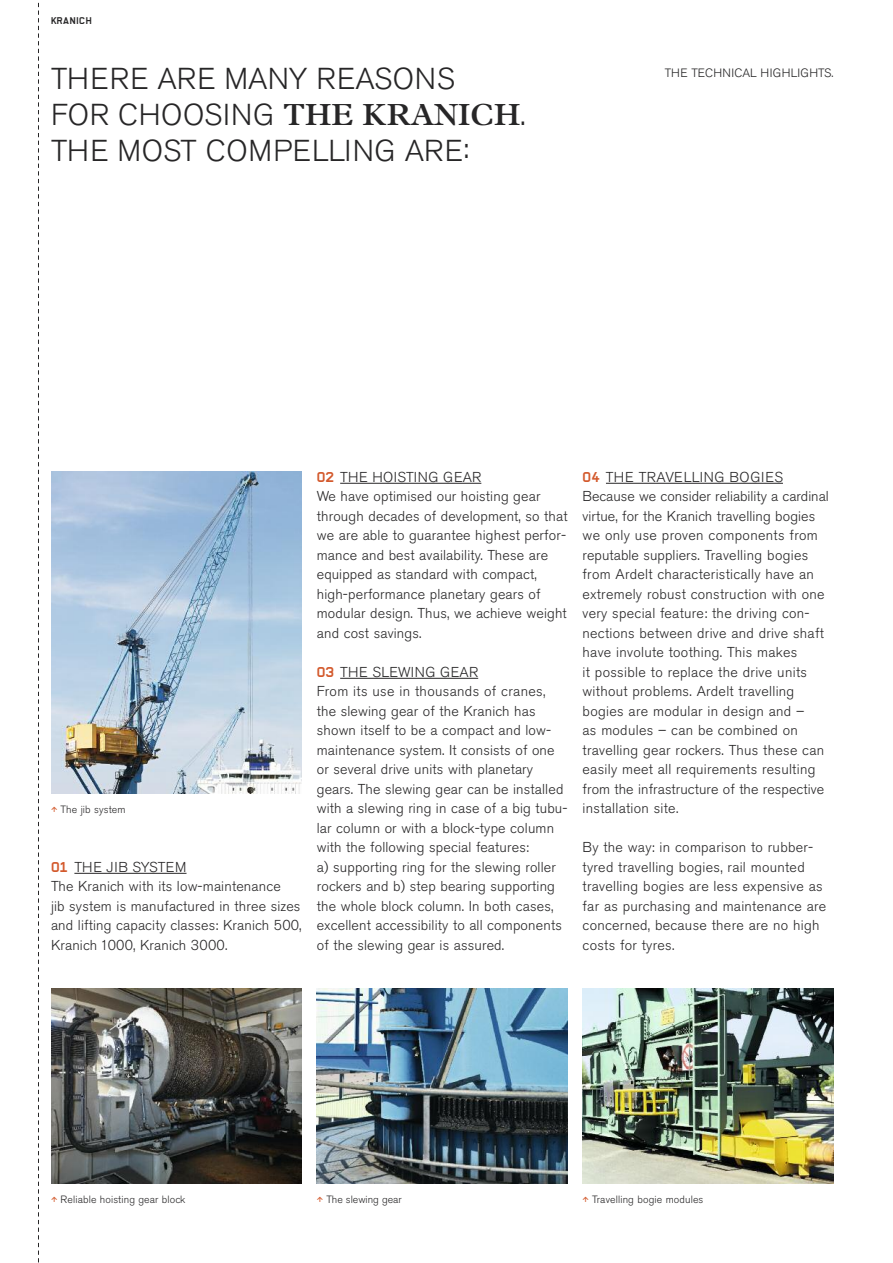
<style>
.page{position:relative;width:893px;height:1263px;background:#fff}
.page>*{position:absolute;margin:0;border:0;box-sizing:border-box;transform-origin:0 0}
.t1{font:300 30px/36px "Akzidenz Grotesk BE";letter-spacing:.02em;color:#272627}
.t2{font:300 14.25px/19.5px "Akzidenz Grotesk BE";letter-spacing:.01em;color:#272627}
.t3{font:300 12px "Akzidenz Grotesk BE";letter-spacing:.02em;color:#272627}
.t4{font:300 10.5px "Akzidenz Grotesk BE";letter-spacing:.01em;color:#272627}
.t5{font:700 9.75px "Kranunion Office";letter-spacing:.06em;color:#272627}
.s1{font-family:"Plantin";font-weight:600;font-size:30.75px}
.s2{font-family:"Office Expert";font-weight:400;color:#d3592c}
.s3{font-family:"Kranunion Office";font-weight:700;color:#d3592c}
</style>
<div class="page">
<hr style="left:74px;top:873px;width:113px;height:1px;background:#272627">
<hr style="left:340px;top:483px;width:141px;height:1px;background:#272627">
<hr style="left:606px;top:483px;width:177px;height:1px;background:#272627">
<hr style="left:340px;top:678px;width:138px;height:1px;background:#272627">
<img style="left:51px;top:472px;width:251px;height:322px">
<img style="left:317px;top:989px;width:251px;height:195px">
<img style="left:51px;top:989px;width:251px;height:195px">
<img style="left:583px;top:989px;width:250px;height:195px">
<svg style="left:38px;top:3px;width:1px;height:1259px"></svg>
<p class="t5" style="left:51px;top:15px;width:42px">KRANICH</p>
<h1 class="t1" style="left:51px;top:63px;width:476px">THERE ARE MANY REASONS<br>FOR CHOOSING <span class="s1">THE KRANICH</span>.<br>THE MOST COMPELLING ARE:</h1>
<p class="t3" style="left:665px;top:67px;width:170px">THE TECHNICAL HIGHLIGHTS.</p>
<p class="t4" style="left:51px;top:805px;width:76px"><span class="s2">O</span> The jib system</p>
<p class="t2" style="left:51px;top:858px;width:252px"><span class="s3">01</span> THE JIB SYSTEM<br>The Kranich with its low-maintenance<br>jib system is manufactured in three sizes and lifting capacity classes: Kranich 500, Kranich 1000, Kranich 3000.</p>
<p class="t2" style="left:317px;top:468px;width:252px"><span class="s3">02</span> THE HOISTING GEAR<br>We have optimised our hoisting gear through decades of development, so that we are able to guarantee highest perfor&shy;mance and best availability. These are equipped as standard with compact, high-performance planetary gears of modular design. Thus, we achieve weight and cost savings.</p>
<p class="t2" style="left:583px;top:468px;width:248px"><span class="s3">04</span> THE TRAVELLING BOGIES Because we consider reliability a cardinal virtue, for the Kranich travelling bogies we only use proven components from reputable suppliers. Travelling bogies from Ardelt characteristically have an extremely robust construction with one very special feature: the driving con&shy;nections between drive and drive shaft have involute toothing. This makes<br>it possible to replace the drive units without problems. Ardelt travelling bogies are modular in design and –<br>as modules – can be combined on travelling gear rockers. Thus these can easily meet all requirements resulting from the infrastructure of the respective installation site.</p>
<p class="t2" style="left:583px;top:839px;width:245px">By the way: in comparison to rubber&shy;tyred travelling bogies, rail mounted travelling bogies are less expensive as far as purchasing and maintenance are concerned, because there are no high costs for tyres.</p>
<p class="t2" style="left:317px;top:663px;width:252px"><span class="s3">03</span> THE SLEWING GEAR<br>From its use in thousands of cranes, the slewing gear of the Kranich has shown itself to be a compact and low&shy;maintenance system. It consists of one or several drive units with planetary gears. The slewing gear can be installed with a slewing ring in case of a big tubu&shy;lar column or with a block-type column with the following special features:<br>a) supporting ring for the slewing roller rockers and b) step bearing supporting the whole block column. In both cases, excellent accessibility to all components of the slewing gear is assured.</p>
<p class="t4" style="left:51px;top:1195px;width:136px"><span class="s2">O</span> Reliable hoisting gear block</p>
<p class="t4" style="left:583px;top:1195px;width:122px"><span class="s2">O</span> Travelling bogie modules</p>
<p class="t4" style="left:317px;top:1195px;width:87px"><span class="s2">O</span> The slewing gear</p>
</div>
